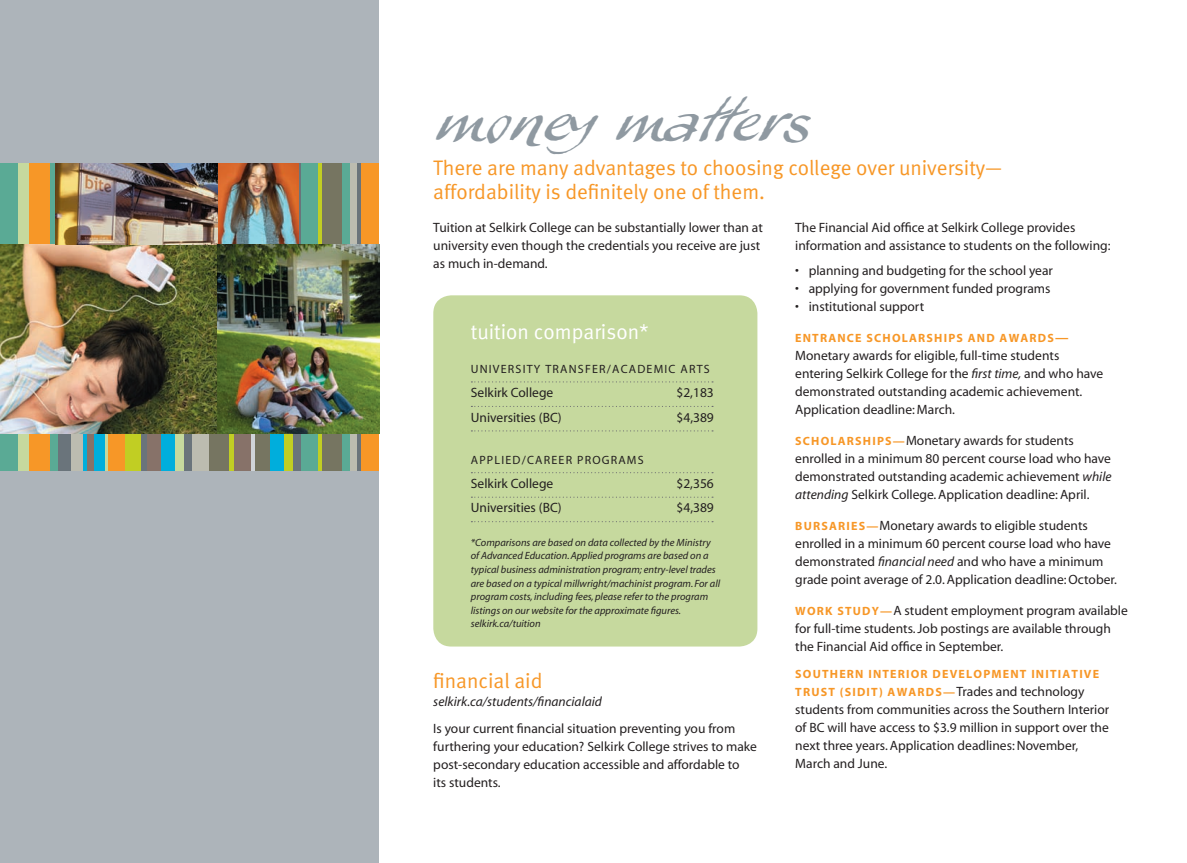
<style>
.page{position:relative;width:1187px;height:863px;background:#fff}
.page>*{position:absolute;margin:0;border:0;box-sizing:border-box;transform-origin:0 0}
.t1{font:45px "My Script Plain";color:#8f99a1}
.t2{font:21px/24px "Meta Normal";color:#f79727}
.t3{font:21px "Meta Normal";color:#fff}
.t4{font:13.5px/18px "Myriad";color:#231f20}
.t5{font:italic 13.5px "Myriad";color:#231f20}
.t6{font:700 12px/18px "Myriad";letter-spacing:.1em;color:#f79727}
.t7{font:12px "Myriad";letter-spacing:.1em;color:#231f20}
.t8{font:italic 10.5px/13.5px "Myriad";color:#231f20}
.s1{font-size:13.5px}
.s2{font-style:italic}
.s3{font-weight:700;font-size:12px;color:#f79727}
.s4{font-weight:400;font-size:13.5px;color:#231f20}
</style>
<div class="page">
<div style="left:433px;top:295px;width:324px;height:351px;background:#c6d99e;border-radius:18px"></div>
<div style="left:0;top:0;width:379px;height:863px;background:#adb4ba"></div>
<svg style="left:471px;top:381px;width:242px;height:1px"></svg>
<svg style="left:471px;top:406px;width:242px;height:1px"></svg>
<svg style="left:471px;top:430px;width:242px;height:1px"></svg>
<svg style="left:471px;top:472px;width:242px;height:1px"></svg>
<svg style="left:471px;top:496px;width:242px;height:1px"></svg>
<svg style="left:471px;top:521px;width:242px;height:1px"></svg>
<div style="left:0;top:163px;width:18px;height:308px;background:#5aaa95"></div>
<div style="left:18px;top:163px;width:11px;height:308px;background:#c6d99e"></div>
<div style="left:29px;top:163px;width:22px;height:308px;background:#f79727"></div>
<div style="left:58px;top:163px;width:13px;height:308px;background:#6a747b"></div>
<div style="left:71px;top:163px;width:13px;height:308px;background:#bcbcb0"></div>
<hr style="left:84px;top:163px;width:3px;height:308px;background:#00aedc">
<div style="left:87px;top:163px;width:7px;height:308px;background:#877269"></div>
<div style="left:94px;top:163px;width:11px;height:308px;background:#00aedc"></div>
<svg style="left:105px;top:433px;width:4px;height:38px"></svg>
<div style="left:109px;top:163px;width:16px;height:308px;background:#f79727"></div>
<div style="left:125px;top:163px;width:16px;height:308px;background:#c1ce23"></div>
<div style="left:141px;top:163px;width:6px;height:308px;background:#6a747b"></div>
<div style="left:147px;top:163px;width:14px;height:308px;background:#877269"></div>
<div style="left:161px;top:163px;width:14px;height:308px;background:#00aedc"></div>
<div style="left:175px;top:163px;width:9px;height:308px;background:#c6d99e"></div>
<div style="left:184px;top:163px;width:8px;height:308px;background:#6a747b"></div>
<div style="left:192px;top:163px;width:18px;height:308px;background:#bcbcb0"></div>
<div style="left:209px;top:163px;width:21px;height:308px;background:#767561"></div>
<hr style="left:230px;top:163px;width:4px;height:308px;background:#c1ce23">
<div style="left:51px;top:163px;width:7px;height:308px;background:#5aaa95"></div>
<div style="left:270px;top:163px;width:14px;height:308px;background:#00aedc"></div>
<div style="left:359px;top:163px;width:20px;height:308px;background:#f79727"></div>
<svg style="left:250px;top:433px;width:6px;height:38px"></svg>
<svg style="left:293px;top:163px;width:8px;height:308px"></svg>
<div style="left:256px;top:163px;width:14px;height:308px;background:#767561"></div>
<div style="left:234px;top:163px;width:16px;height:308px;background:#877269"></div>
<div style="left:301px;top:163px;width:17px;height:308px;background:#5aaa95"></div>
<div style="left:284px;top:163px;width:9px;height:308px;background:#c1ce23"></div>
<div style="left:342px;top:163px;width:8px;height:308px;background:#5aaa95"></div>
<div style="left:356px;top:163px;width:5px;height:308px;background:#6a747b"></div>
<div style="left:322px;top:163px;width:20px;height:308px;background:#767561"></div>
<hr style="left:318px;top:163px;width:4px;height:308px;background:#c1ce23">
<div style="left:350px;top:163px;width:6px;height:308px;background:#bcbcb0"></div>
<img style="left:55px;top:163px;width:243px;height:81px">
<img style="left:0;top:244px;width:217px;height:189px">
<img style="left:217px;top:244px;width:162px;height:189px">
<h1 class="t1" style="left:433px;top:87px;width:376px">moneymatters</h1>
<h2 class="t2" style="left:433px;top:157px;width:570px">There are many advantages to choosing college over university— affordability is definitely one of them.</h2>
<p class="t4" style="left:433px;top:220px;width:331px">Tuition at Selkirk College can be substantially lower than at university even though the credentials you receive are just as much in-demand.</p>
<h2 class="t3" style="left:471px;top:324px;width:179px">tuition comparison*</h2>
<p class="t7" style="left:471px;top:364px;width:240px">UNIVERSITY TRANSFER/ACADEMIC ARTS</p>
<p class="t4" style="left:471px;top:385px;width:84px">Selkirk College</p>
<p class="t4" style="left:676px;top:385px;width:39px">$2,183</p>
<p class="t4" style="left:471px;top:409px;width:92px">Universities (BC)</p>
<p class="t4" style="left:676px;top:409px;width:39px">$4,389</p>
<p class="t7" style="left:471px;top:455px;width:174px">APPLIED/CAREER PROGRAMS</p>
<p class="t4" style="left:471px;top:475px;width:84px">Selkirk College</p>
<p class="t4" style="left:676px;top:475px;width:39px">$2,356</p>
<p class="t4" style="left:471px;top:500px;width:92px">Universities (BC)</p>
<p class="t4" style="left:676px;top:500px;width:39px">$4,389</p>
<p class="t8" style="left:471px;top:536px;width:251px">*Comparisons are based on data collected by the Ministry of Advanced Education. Applied programs are based on a typical business administration program; entry-level trades are based on a typical millwright/machinist program. For all program costs, including fees, please refer to the program listings on our website for the approximate figures. selkirk.ca/tuition</p>
<h2 class="t2" style="left:433px;top:670px;width:111px">financial aid</h2>
<p class="t5" style="left:433px;top:696px;width:170px">selkirk.ca/students/financialaid</p>
<p class="t4" style="left:433px;top:720px;width:325px">Is your current financial situation preventing you from furthering your education? Selkirk College strives to make post-secondary education accessible and affordable to<br>its students.</p>
<p class="t4" style="left:795px;top:220px;width:317px">The Financial Aid office at Selkirk College provides information and assistance to students on the following:</p>
<p class="t4" style="left:795px;top:262px;width:259px">• planning and budgeting for the school year</p>
<p class="t4" style="left:795px;top:280px;width:257px">• applying for government funded programs</p>
<p class="t4" style="left:795px;top:298px;width:130px">• institutional support</p>
<p class="t6" style="left:795px;top:330px;width:275px">ENTRANCE SCHOLARSHIPS AND AWARDS<span class="s1">—</span></p>
<p class="t4" style="left:795px;top:347px;width:309px">Monetary awards for eligible, full-time students entering Selkirk College for the <span class="s2">first time,</span> and who have demonstrated outstanding academic achievement.<br>Application deadline: March.</p>
<p class="t4" style="left:795px;top:432px;width:318px"><span class="s3">SCHOLARSHIPS—</span>Monetary awards for students enrolled in a minimum 80 percent course load who have demonstrated outstanding academic achievement <span class="s2">while attending</span> Selkirk College. Application deadline: April.</p>
<p class="t4" style="left:795px;top:517px;width:323px"><span class="s3">BURSARIES—</span>Monetary awards to eligible students enrolled in a minimum 60 percent course load who have demonstrated <span class="s2">financial need</span> and who have a minimum grade point average of 2.0. Application deadline: October.</p>
<p class="t4" style="left:795px;top:602px;width:334px"><span class="s3">WORK STUDY—</span>A student employment program available for full-time students. Job postings are available through the Financial Aid office in September.</p>
<p class="t6" style="left:795px;top:666px;width:305px">SOUTHERN INTERIOR DEVELOPMENT INITIATIVE<br>TRUST (SIDIT) AWARDS—<span class="s4">Trades and technology</span></p>
<p class="t4" style="left:795px;top:701px;width:315px">students from communities across the Southern Interior of BC will have access to $3.9 million in support over the next three years. Application deadlines: November, March and June.</p>
</div>
